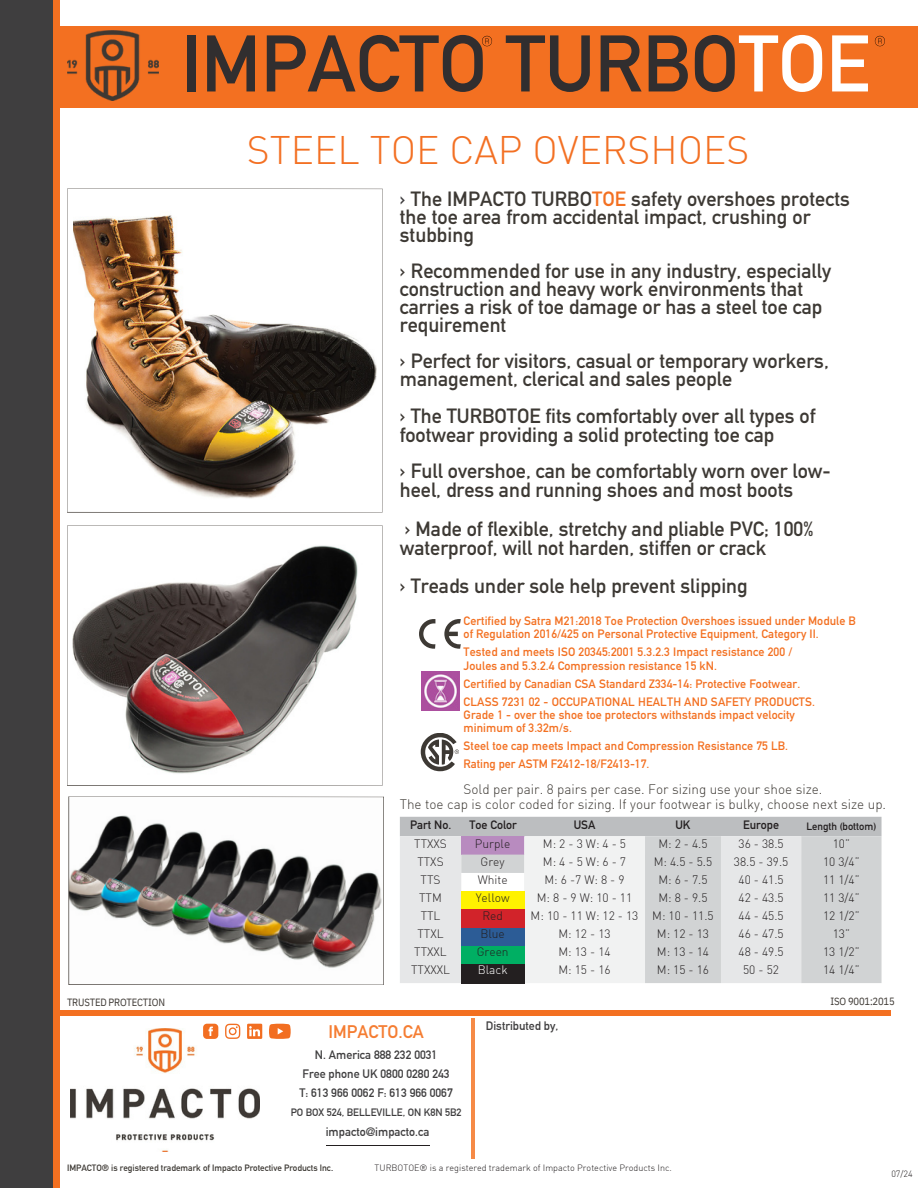
<style>
.page{position:relative;width:918px;height:1188px;background:#fff}
.page>*{position:absolute;margin:0;border:0;box-sizing:border-box;transform-origin:0 0}
.t1{font:78.75px "DIN Mittelschrift Std";color:#312e2f}
.t2{font:300 39px "DI Nbek";color:#f37023}
.t3{font:20.25px/18px "DIN Mittelschrift Std";color:#3d3934}
.t4{font:18px "DIN Mittelschrift Std";color:#f57d32}
.t5{font:300 13.5px "DI Nbek";color:#3d3934}
.t6{font:12px/13px "DIN Mittelschrift Std";letter-spacing:.01em;color:#f37021}
.t7{font:300 12px/18px "DI Nbek";color:#231f20;text-align:center}
.t8{font:700 12px/19.2px "DIN Alternate";color:#3f3e3f;text-align:center}
.t9{font:12px "DIN Mittelschrift Std";color:#231f20}
.t10{font:10.5px "IBM Plex Sans Cond";letter-spacing:-.015em;color:#3e3934}
.t11{font:700 10.5px "DIN Alternate";color:#3f3e3f}
.t12{font:10.5px "DIN Mittelschrift Std";color:#231f20}
.t13{font:300 9px "DI Nbek";color:#231f20}
.t14{font:700 9px "DIN Alternate";color:#3d3934}
.s1{color:#fff}
.s2{color:#3f3e3f}
.s3{color:#f37021}
.s4{font-family:"DIN Mittelschrift Std";font-weight:400}
.s5{color:#231f20}
</style>
<div class="page">
<div style="left:54px;top:26px;width:864px;height:81px;background:#f37021"></div>
<div style="left:0;top:0;width:54px;height:1188px;background:#3f3e3f"></div>
<div style="left:54px;top:0;width:5px;height:1188px;background:#f37021"></div>
<img style="left:67px;top:31px;width:91px;height:69px">
<div style="left:54px;top:1010px;width:837px;height:6px;background:#f37021"></div>
<hr style="left:471px;top:1018px;width:4px;height:140px;background:#f68a46">
<img style="left:71px;top:1028px;width:189px;height:124px">
<hr style="left:326px;top:1145px;width:103px;height:1px;background:#231f20">
<svg style="left:67px;top:525px;width:316px;height:261px"></svg>
<img style="left:73px;top:527px;width:303px;height:257px">
<img style="left:67px;top:188px;width:316px;height:325px">
<svg style="left:419px;top:619px;width:42px;height:30px"></svg>
<img style="left:421px;top:672px;width:38px;height:38px">
<svg style="left:421px;top:733px;width:38px;height:38px"></svg>
<svg style="left:68px;top:796px;width:316px;height:189px"></svg>
<svg style="left:400px;top:817px;width:482px;height:166px;background:#d0d2d3"></svg>
<svg style="left:461px;top:836px;width:421px;height:147px"></svg>
<div style="left:461px;top:891px;width:63px;height:19px;background:#fff200"></div>
<div style="left:461px;top:910px;width:63px;height:18px;background:#d2232a"></div>
<div style="left:461px;top:928px;width:63px;height:18px;background:#2c5c96"></div>
<div style="left:461px;top:946px;width:63px;height:19px;background:#00af63"></div>
<div style="left:461px;top:965px;width:63px;height:18px;background:#231f20"></div>
<svg style="left:482px;top:35px;width:10px;height:12px"></svg>
<svg style="left:875px;top:35px;width:10px;height:12px"></svg>
<svg style="left:203px;top:1024px;width:15px;height:15px"></svg>
<svg style="left:247px;top:1024px;width:15px;height:15px"></svg>
<svg style="left:269px;top:1024px;width:21px;height:15px"></svg>
<svg style="left:225px;top:1024px;width:15px;height:15px"></svg>
<h4 class="t1" style="left:181px;top:35px;width:691px">IMPACTO TURBO<span class="s1">TOE</span></h4>
<p class="t2" style="left:247px;top:126px;width:504px">STEEL TOE CAP OVERSHOES</p>
<p class="t3" style="left:400px;top:193px;width:452px"><span class="s2">›</span> The IMPACTO TURBO<span class="s3">TOE</span> safety overshoes protects the toe area from accidental impact, crushing or stubbing</p>
<p class="t3" style="left:400px;top:265px;width:433px">› Recommended for use in any industry, especially construction and heavy work environments that carries a risk of toe damage or has a steel toe cap requirement</p>
<p class="t3" style="left:400px;top:355px;width:431px">› Perfect for visitors, casual or temporary workers, management, clerical and sales people</p>
<p class="t3" style="left:400px;top:410px;width:417px">› The TURBOTOE fits comfortably over all types of</p>
<h5 class="t3" style="left:400px;top:420px;width:432px;line-height:36px">footwear providing a solid protecting toe cap<br>› Full overshoe, can be comfortably worn over low-</h5>
<h5 class="t3" style="left:400px;top:484px;width:395px">heel, dress and running shoes and most boots</h5>
<h5 class="t3" style="left:400px;top:522px;width:415px;line-height:19.2px">› Made of flexible, stretchy and pliable PVC; 100% waterproof, will not harden, stiffen or crack</h5>
<p class="t3" style="left:400px;top:580px;width:349px">› Treads under sole help prevent slipping</p>
<p class="t6" style="left:464px;top:616px;width:394px">Certified by Satra M21:2018 Toe Protection Overshoes issued under Module B of Regulation 2016/425 on Personal Protective Equipment, Category II.</p>
<h3 class="t6" style="left:464px;top:647px;width:330px">Tested and meets ISO 20345:2001 5.3.2.3 Impact resistance 200 /</h3>
<h3 class="t6" style="left:464px;top:661px;width:255px">Joules and 5.3.2.4 Compression resistance 15 kN.</h3>
<h3 class="t6" style="left:464px;top:679px;width:338px">Certified by Canadian CSA Standard Z334-14: Protective Footwear.</h3>
<h3 class="t6" style="left:464px;top:697px;width:353px">CLASS 7231 02 - OCCUPATIONAL HEALTH AND SAFETY PRODUCTS.</h3>
<h3 class="t6" style="left:464px;top:710px;width:333px">Grade 1 - over the shoe toe protectors withstands impact velocity</h3>
<h3 class="t6" style="left:464px;top:723px;width:110px">minimum of 3.32m/s.</h3>
<h3 class="t6" style="left:464px;top:741px;width:326px">Steel toe cap meets Impact and Compression Resistance 75 LB.</h3>
<p class="t6" style="left:464px;top:759px;width:187px">Rating per ASTM F2412-18/F2413-17.</p>
<p class="t5" style="left:464px;top:781px;width:360px">Sold per pair. 8 pairs per case. For sizing use your shoe size.</p>
<p class="t5" style="left:400px;top:796px;width:488px">The toe cap is color coded for sizing. If your footwear is bulky, choose next size up.</p>
<p class="t9" style="left:410px;top:820px;width:43px">Part No.</p>
<p class="t7" style="left:411px;top:834px;width:40px">TTXXS<br>TTXS<br>TTS<br>TTM<br>TTL<br>TTXL<br>TTXXL<br>TTXXXL</p>
<p class="t9" style="left:470px;top:820px;width:49px">Toe Color</p>
<p class="t7" style="left:475px;top:834px;width:37px">Purple<br>Grey<br>White<br>Yellow<br>Red<br>Blue<br>Green<br><span class="s1">Black</span></p>
<p class="t7" style="left:543px;top:815px;width:85px;line-height:19.2px"><span class="s4">USA<br></span>M:2-3W:4-5</p>
<p class="t7" style="left:531px;top:852px;width:109px">M:4-5W:6-7<br>M:6-7W:8-9<br>M:8-9W:10-11<br>M:10-11W:12-13<br>M: 12 - 13<br>M: 13 - 14<br>M: 15 - 16</p>
<p class="t7" style="left:658px;top:815px;width:51px;line-height:19.2px"><span class="s4">UK<br></span>M: 2 - 4.5</p>
<p class="t7" style="left:652px;top:852px;width:63px">M: 4.5 - 5.5<br>M: 6 - 7.5<br>M: 8 - 9.5<br>M: 10 - 11.5<br>M: 12 - 13<br>M: 13 - 14<br>M: 15 - 16</p>
<p class="t9" style="left:743px;top:820px;width:37px">Europe</p>
<p class="t7" style="left:734px;top:834px;width:56px">36 - 38.5<br>38.5 - 39.5<br>40 - 41.5<br>42 - 43.5<br>44 - 45.5<br>46 - 47.5<br>48 - 49.5<br>50 - 52</p>
<p class="t12" style="left:806px;top:822px;width:71px">Length (bottom)</p>
<p class="t7" style="left:823px;top:834px;width:38px">10”<br>10 3/4”<br>11 1/4”<br>11 3/4”<br>12 1/2”<br>13”<br>13 1/2”<br>14 1/4”</p>
<p class="t10" style="left:67px;top:995px;width:100px">TRUSTED PROTECTION</p>
<p class="t10" style="left:830px;top:995px;width:66px">ISO 9001:2015</p>
<p class="t4" style="left:329px;top:1025px;width:97px">IMPACTO.CA</p>
<p class="t8" style="left:299px;top:1045px;width:155px">N. America 888 232 0031<br>Free phone UK 0800 0280 243<br>T: 613 966 0062 F: 613 966 0067</p>
<p class="t11" style="left:291px;top:1107px;width:172px">PO BOX 524, BELLEVILLE, ON K8N 5B2</p>
<p class="t8" style="left:326px;top:1122px;width:105px">impacto@impacto.ca</p>
<p class="t8" style="left:486px;top:1016px;width:74px">Distributed by,</p>
<p class="t14" style="left:67px;top:1162px;width:268px">IMPACTO® is registered trademark of Impacto Protective Products Inc<span class="s5">.</span></p>
<p class="t13" style="left:375px;top:1162px;width:299px">TURBOTOE® is a registered trademark of Impacto Protective Products Inc.</p>
<p class="t13" style="left:891px;top:1169px;width:23px">07/24</p>
</div>
